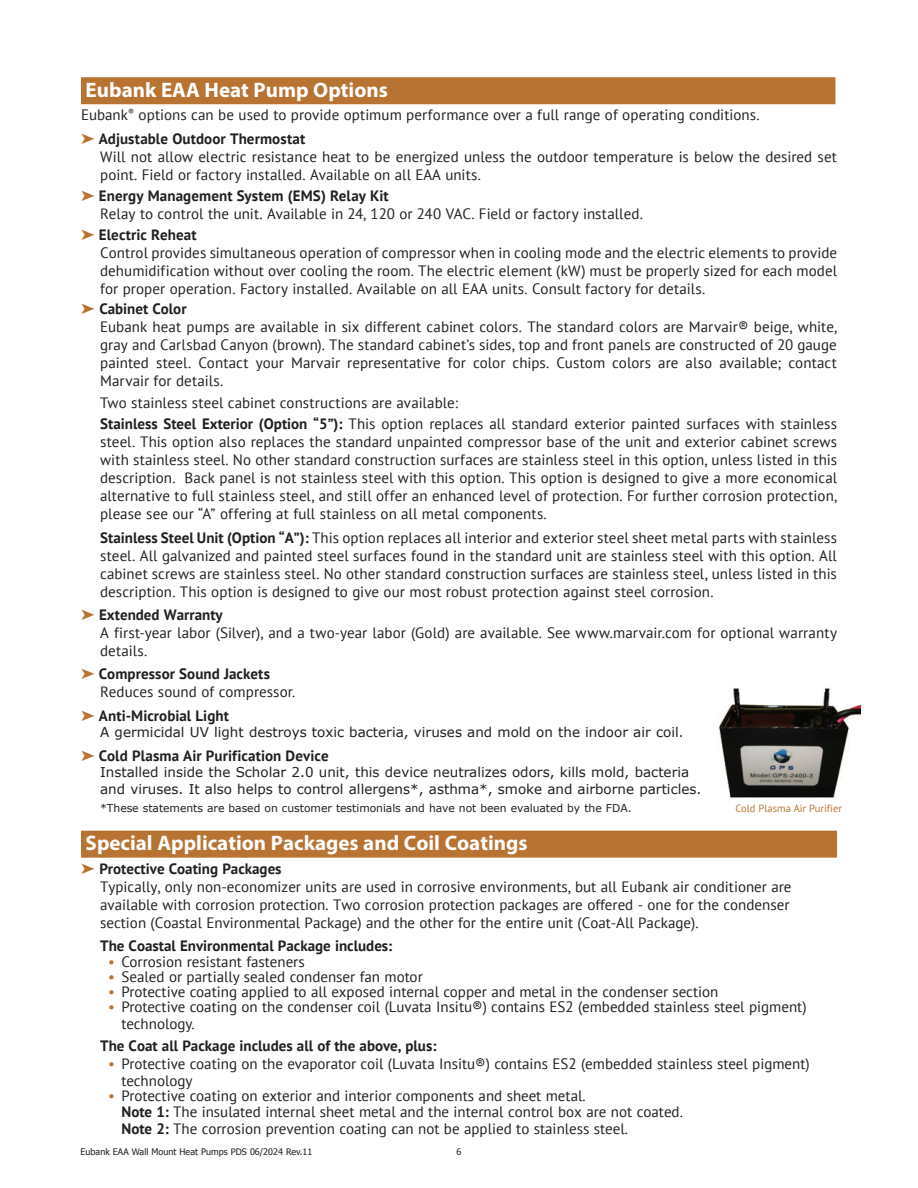
<style>
.page{position:relative;width:918px;height:1188px;background:#fff}
.page>*{position:absolute;margin:0;border:0;box-sizing:border-box;transform-origin:0 0}
.body2{font:700 21px "Myriad Pro";color:#fff}
.subhead{font:700 21px "Myriad Pro";color:#fff}
.body2-2{font:15px/18px "PT Sans";color:#231f20}
.body2-3{font:700 15px "PT Sans";color:#231f20}
.body_copy{font:13.5px/16.5px "Verdana";color:#231f20}
.body_copy-2{font:10.8px "Verdana";letter-spacing:-.005em;color:#231f20}
.dehum_chart{font:10.5px "PT Sans";color:#b87333}
.t1{font:9px "Tahoma";color:#231f20}
.s1{color:#b87333}
.s2{font-weight:700}
</style>
<div class="page">
<div style="left:81px;top:77px;width:755px;height:27px;background:#b87333"></div>
<div style="left:81px;top:831px;width:756px;height:27px;background:#b87333"></div>
<img style="left:719px;top:688px;width:141px;height:110px">
<p class="subhead" style="left:86px;top:76px;width:304px">Eubank EAA Heat Pump Options</p>
<p class="body2-2" style="left:81px;top:106px;width:680px">Eubank<sup>®</sup> options can be used to provide optimum performance over a full range of operating conditions.</p>
<p class="body2-3" style="left:81px;top:129px;width:226px"><span class="s1">➤</span> Adjustable Outdoor Thermostat</p>
<p class="body2-2" style="left:100px;top:148px;width:738px">Will not allow electric resistance heat to be energized unless the outdoor temperature is below the desired set point. Field or factory installed. Available on all EAA units.</p>
<p class="body2-3" style="left:81px;top:186px;width:309px"><span class="s1">➤</span> Energy Management System (EMS) Relay Kit</p>
<p class="body2-2" style="left:100px;top:204px;width:544px">Relay to control the unit. Available in 24, 120 or 240 VAC. Field or factory installed.</p>
<p class="body2-3" style="left:81px;top:224px;width:117px"><span class="s1">➤</span> Electric Reheat</p>
<p class="body2-2" style="left:100px;top:243px;width:738px;text-align:justify">Control provides simultaneous operation of compressor when in cooling mode and the electric elements to provide dehumidification without over cooling the room. The electric element (kW) must be properly sized for each model for proper operation. Factory installed. Available on all EAA units. Consult factory for details.</p>
<p class="body2-3" style="left:81px;top:299px;width:107px"><span class="s1">➤</span> Cabinet Color</p>
<p class="body2-2" style="left:100px;top:318px;width:738px;text-align:justify">Eubank heat pumps are available in six different cabinet colors. The standard colors are Marvair® beige, white, gray and Carlsbad Canyon (brown). The standard cabinet’s sides, top and front panels are constructed of 20 gauge painted steel. Contact your Marvair representative for color chips. Custom colors are also available; contact Marvair for details.</p>
<p class="body2-2" style="left:100px;top:393px;width:359px">Two stainless steel cabinet constructions are available:</p>
<p class="body2-2" style="left:100px;top:415px;width:738px;text-align:justify"><span class="s2">Stainless Steel Exterior (Option “5”):</span> This option replaces all standard exterior painted surfaces with stainless steel. This option also replaces the standard unpainted compressor base of the unit and exterior cabinet screws with stainless steel. No other standard construction surfaces are stainless steel in this option, unless listed in this description. Back panel is not stainless steel with this option. This option is designed to give a more economical alternative to full stainless steel, and still offer an enhanced level of protection. For further corrosion protection, please see our “A” offering at full stainless on all metal components.</p>
<p class="body2-2" style="left:100px;top:528px;width:738px;text-align:justify"><span class="s2">Stainless Steel Unit (Option “A”):</span> This option replaces all interior and exterior steel sheet metal parts with stainless steel. All galvanized and painted steel surfaces found in the standard unit are stainless steel with this option. All cabinet screws are stainless steel. No other standard construction surfaces are stainless steel, unless listed in this description. This option is designed to give our most robust protection against steel corrosion.</p>
<p class="body2-3" style="left:81px;top:605px;width:143px"><span class="s1">➤</span> Extended Warranty</p>
<p class="body2-2" style="left:100px;top:623px;width:738px">A first-year labor (Silver), and a two-year labor (Gold) are available. See www.marvair.com for optional warranty details.</p>
<p class="body2-3" style="left:81px;top:664px;width:191px"><span class="s1">➤</span> Compressor Sound Jackets</p>
<p class="body2-2" style="left:100px;top:683px;width:197px">Reduces sound of compressor.</p>
<p class="body2-3" style="left:81px;top:706px;width:150px"><span class="s1">➤</span> Anti-Microbial Light</p>
<p class="body_copy" style="left:100px;top:724px;width:585px">A germicidal UV light destroys toxic bacteria, viruses and mold on the indoor air coil.</p>
<p class="body2-3" style="left:81px;top:746px;width:249px"><span class="s1">➤</span> Cold Plasma Air Purification Device</p>
<p class="body_copy" style="left:100px;top:764px;width:603px">Installed inside the Scholar 2.0 unit, this device neutralizes odors, kills mold, bacteria and viruses. It also helps to control allergens*, asthma*, smoke and airborne particles.</p>
<p class="body_copy-2" style="left:100px;top:801px;width:533px">*These statements are based on customer testimonials and have not been evaluated by the FDA.</p>
<p class="body2" style="left:86px;top:829px;width:443px">Special Application Packages and Coil Coatings</p>
<p class="body2-3" style="left:81px;top:858px;width:202px"><span class="s1">➤</span> Protective Coating Packages</p>
<p class="body2-2" style="left:100px;top:877px;width:693px">Typically, only non-economizer units are used in corrosive environments, but all Eubank air conditioner are available with corrosion protection. Two corrosion protection packages are offered - one for the condenser section (Coastal Environmental Package) and the other for the entire unit (Coat-All Package).</p>
<p class="body2-3" style="left:100px;top:936px;width:294px">The Coastal Environmental Package includes:</p>
<p class="body2-2" style="left:108px;top:953px;width:198px"><span class="s1">•</span> Corrosion resistant fasteners</p>
<p class="body2-2" style="left:108px;top:968px;width:316px"><span class="s1">•</span> Sealed or partially sealed condenser fan motor</p>
<p class="body2-2" style="left:108px;top:983px;width:612px"><span class="s1">•</span> Protective coating applied to all exposed internal copper and metal in the condenser section</p>
<p class="body2-2" style="left:122px;top:999px;width:687px;line-height:16.5px;text-indent:-14px"><span class="s1">•</span> Protective coating on the condenser coil (Luvata Insitu®) contains ES2 (embedded stainless steel pigment) technology.</p>
<p class="body2-3" style="left:100px;top:1036px;width:338px">The Coat all Package includes all of the above, plus:</p>
<p class="body2-2" style="left:122px;top:1055px;width:690px;line-height:16.5px;text-indent:-14px"><span class="s1">•</span> Protective coating on the evaporator coil (Luvata Insitu®) contains ES2 (embedded stainless steel pigment) technology</p>
<p class="body2-2" style="left:108px;top:1086px;width:479px"><span class="s1">•</span> Protective coating on exterior and interior components and sheet metal.</p>
<p class="body2-2" style="left:122px;top:1103px;width:563px;line-height:16.5px"><span class="s2">Note 1:</span> The insulated internal sheet metal and the internal control box are not coated.<br><span class="s2">Note 2:</span> The corrosion prevention coating can not be applied to stainless steel.</p>
<p class="dehum_chart" style="left:736px;top:802px;width:108px">Cold Plasma Air Purifier</p>
<p class="t1" style="left:81px;top:1146px;width:233px">Eubank EAA Wall Mount Heat Pumps PDS 06/2024 Rev.11</p>
<p class="t1" style="left:457px;top:1146px;width:6px">6</p>
</div>
